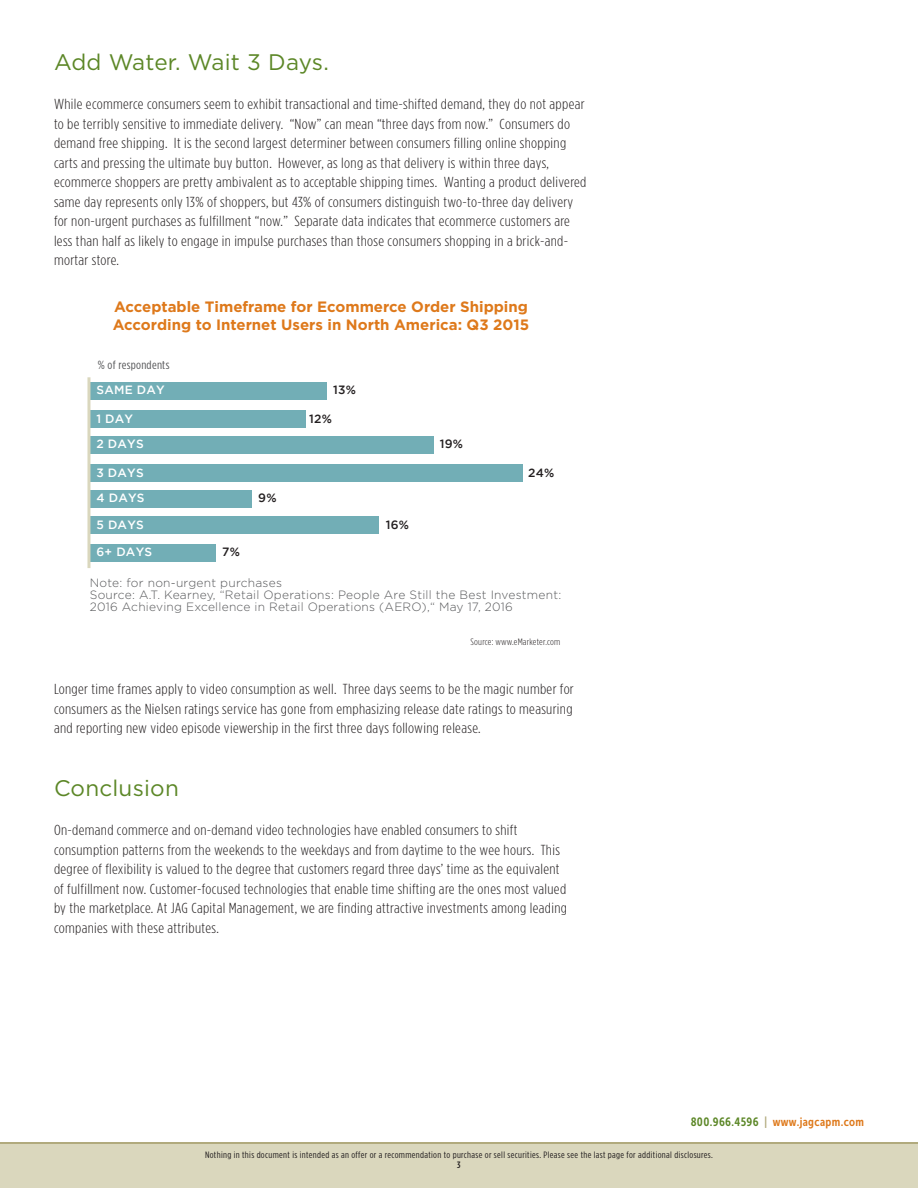
<style>
.page{position:relative;width:918px;height:1188px;background:#fff}
.page>*{position:absolute;margin:0;border:0;box-sizing:border-box;transform-origin:0 0}
.Body_2{font:22.5px "Gotham";letter-spacing:.01em;color:#5c8727}
.t1{font:700 15px "Gotham";color:#de791b}
.Body_2-2{font:300 14.55px/19.5px "Gotham Condensed";letter-spacing:.02em;color:#231f20;scale:1.14 1}
.t2{font:300 12px/12px "Gotham";letter-spacing:.02em;color:#57585a}
.t3{font:500 12px "Gotham";letter-spacing:.02em;color:#fff}
.t4{font:12px "Museo Sans Cond 700";letter-spacing:.03em;color:#de791b}
.t5{font:500 12px "Gotham";letter-spacing:.02em;color:#231f20}
.t6{font:11.85px "Gotham Condensed";letter-spacing:.02em;color:#57585a;scale:1.14 1}
.t7{font:9.3px "Gotham Condensed";letter-spacing:.035em;color:#231f20;scale:1.14 1}
.t8{font:300 9.3px "Gotham Condensed";letter-spacing:.02em;color:#231f20;scale:1.14 1}
.t9{font:500 9.3px "Gotham Condensed";color:#231f20;scale:1.14 1}
.s1{color:#5c8727}
.s2{color:#b1aa7d}
</style>
<div class="page">
<div style="left:0;top:1142px;width:918px;height:36px;background:#b1aa7d"></div>
<div style="left:0;top:1144px;width:918px;height:44px;background:#dad7bd"></div>
<div style="left:90px;top:383px;width:237px;height:17px;background:#72aeb6"></div>
<div style="left:90px;top:410px;width:215px;height:17px;background:#72aeb6"></div>
<div style="left:90px;top:437px;width:344px;height:17px;background:#72aeb6"></div>
<div style="left:90px;top:464px;width:433px;height:17px;background:#72aeb6"></div>
<div style="left:90px;top:490px;width:162px;height:18px;background:#72aeb6"></div>
<div style="left:90px;top:516px;width:289px;height:18px;background:#72aeb6"></div>
<div style="left:90px;top:544px;width:126px;height:18px;background:#72aeb6"></div>
<hr style="left:87px;top:377px;width:3px;height:191px;background:#dad7bd">
<p class="Body_2" style="left:54px;top:50px;width:276px">Add Water. Wait 3 Days.</p>
<p class="Body_2-2" style="left:54px;top:94px;width:469px">While ecommerce consumers seem to exhibit transactional and time-shifted demand, they do not appear to be terribly sensitive to immediate delivery. “Now” can mean “three days from now.” Consumers do demand free shipping. It is the second largest determiner between consumers filling online shopping carts and pressing the ultimate buy button. However, as long as that delivery is within three days, ecommerce shoppers are pretty ambivalent as to acceptable shipping times. Wanting a product delivered same day represents only 13% of shoppers, but 43% of consumers distinguish two-to-three day delivery for non-urgent purchases as fulfillment “now.” Separate data indicates that ecommerce customers are less than half as likely to engage in impulse purchases than those consumers shopping in a brick-and&shy;mortar store.</p>
<p class="t1" style="left:114px;top:297px;width:415px">Acceptable Timeframe for Ecommerce Order Shipping</p>
<p class="t1" style="left:113px;top:315px;width:418px">According to Internet Users in North America: Q3 2015</p>
<p class="t6" style="left:98px;top:358px;width:64px">% of respondents</p>
<p class="t3" style="left:96px;top:383px;width:70px">SAME DAY</p>
<p class="t3" style="left:96px;top:412px;width:38px">1 DAY</p>
<p class="t3" style="left:96px;top:437px;width:49px">2 DAYS</p>
<p class="t3" style="left:96px;top:466px;width:49px">3 DAYS</p>
<p class="t3" style="left:96px;top:491px;width:50px">4 DAYS</p>
<p class="t3" style="left:96px;top:518px;width:49px">5 DAYS</p>
<p class="t3" style="left:96px;top:545px;width:57px">6+ DAYS</p>
<p class="t5" style="left:222px;top:545px;width:19px">7%</p>
<p class="t5" style="left:258px;top:491px;width:20px">9%</p>
<p class="t5" style="left:333px;top:383px;width:24px">13%</p>
<p class="t5" style="left:309px;top:412px;width:24px">12%</p>
<p class="t5" style="left:386px;top:518px;width:25px">16%</p>
<p class="t5" style="left:440px;top:437px;width:25px">19%</p>
<p class="t5" style="left:528px;top:466px;width:28px">24%</p>
<p class="t2" style="left:90px;top:576px;width:194px">Note: for non-urgent purchases</p>
<p class="t2" style="left:90px;top:588px;width:473px">Source: A.T. Kearney, “Retail Operations: People Are Still the Best Investment:<br>2016 Achieving Excellence in Retail Operations (AERO),“ May 17, 2016</p>
<p class="t8" style="left:471px;top:636px;width:80px">Source: www.eMarketer.com</p>
<p class="Body_2-2" style="left:54px;top:679px;width:457px;text-align:justify">Longer time frames apply to video consumption as well. Three days seems to be the magic number for consumers as the Nielsen ratings service has gone from emphasizing release date ratings to measuring and reporting new video episode viewership in the first three days following release.</p>
<p class="Body_2" style="left:54px;top:776px;width:126px">Conclusion</p>
<p class="Body_2-2" style="left:54px;top:820px;width:452px">On-demand commerce and on-demand video technologies have enabled consumers to shift consumption patterns from the weekends to the weekdays and from daytime to the wee hours. This degree of flexibility is valued to the degree that customers regard three days’ time as the equivalent of fulfillment now. Customer-focused technologies that enable time shifting are the ones most valued by the marketplace. At JAG Capital Management, we are finding attractive investments among leading companies with these attributes.</p>
<p class="t4" style="left:691px;top:1115px;width:175px"><span class="s1">800.966.4596</span> <span class="s2">|</span> www.jagcapm.com</p>
<p class="t7" style="left:205px;top:1149px;width:447px">Nothing in this document is intended as an offer or a recommendation to purchase or sell securities. Please see the last page for additional disclosures.</p>
<p class="t9" style="left:457px;top:1160px;width:4px">3</p>
</div>
